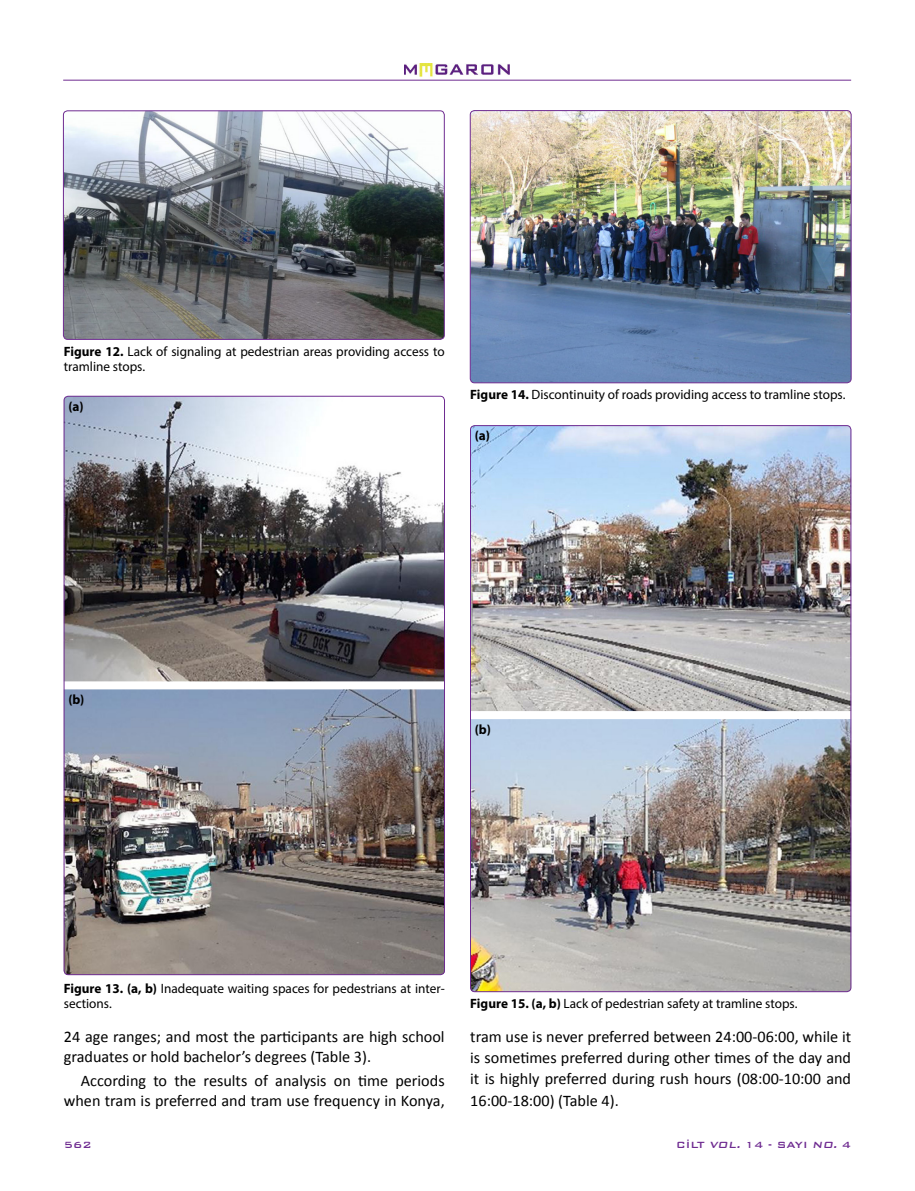
<style>
.page{position:relative;width:915px;height:1191px;background:#fff}
.page>*{position:absolute;margin:0;border:0;box-sizing:border-box;transform-origin:0 0}
.t1{font:16.2px/21.1px "Calibri";color:#000}
.t2{font:13.5px/15px "Myriad Pro";color:#000}
.t3{font:700 13.5px "Myriad Pro";color:#000}
.t4{font:500 12px "Bank Gothic BT";color:#6f2c91}
.s1{font-weight:700}
.s2{font-style:italic}
</style>
<div class="page">
<img style="left:404px;top:64px;width:105px;height:16px">
<hr style="left:63px;top:80px;width:787px;height:1px;background:#6f2c91">
<img style="left:63px;top:111px;width:381px;height:228px">
<div style="left:63px;top:111px;width:381px;height:228px;border:1px solid #6f2c91;border-radius:4px"></div>
<img style="left:64px;top:396px;width:380px;height:285px">
<img style="left:64px;top:689px;width:380px;height:286px">
<img style="left:470px;top:111px;width:380px;height:272px">
<div style="left:470px;top:110px;width:381px;height:273px;border:1px solid #6f2c91;border-radius:4px"></div>
<img style="left:472px;top:425px;width:378px;height:286px">
<img style="left:471px;top:719px;width:379px;height:273px">
<p class="t2" style="left:64px;top:343px;width:382px"><span class="s1">Figure 12.</span> Lack of signaling at pedestrian areas providing access to tramline stops.</p>
<p class="t3" style="left:68px;top:397px;width:17px">(a)</p>
<p class="t2" style="left:470px;top:387px;width:376px"><span class="s1">Figure 14.</span> Discontinuity of roads providing access to tramline stops.</p>
<p class="t3" style="left:474px;top:426px;width:17px">(a)</p>
<p class="t3" style="left:68px;top:690px;width:18px">(b)</p>
<p class="t3" style="left:474px;top:720px;width:18px">(b)</p>
<p class="t2" style="left:64px;top:980px;width:382px"><span class="s1">Figure 13. (a, b)</span> Inadequate waiting spaces for pedestrians at inter&shy;sections.</p>
<p class="t1" style="left:64px;top:1026px;width:382px;line-height:19.8px">24 age ranges; and most the participants are high school graduates or hold bachelor’s degrees (Table 3).</p>
<p class="t1" style="left:64px;top:1069px;width:382px;line-height:19.8px;text-align:right">According to the results of analysis on time periods when tram is preferred and tram use frequency in Konya,</p>
<p class="t2" style="left:470px;top:995px;width:328px"><span class="s1">Figure 15. (a, b)</span> Lack of pedestrian safety at tramline stops.</p>
<p class="t1" style="left:470px;top:1025px;width:382px;text-align:justify">tram use is never preferred between 24:00-06:00, while it is sometimes preferred during other times of the day and it is highly preferred during rush hours (08:00-10:00 and 16:00-18:00) (Table 4).</p>
<p class="t4" style="left:64px;top:1138px;width:29px">562</p>
<p class="t4" style="left:676px;top:1138px;width:176px">CİLT <span class="s2">VOL.</span> 14 - SAYI <span class="s2">NO.</span> 4</p>
</div>
